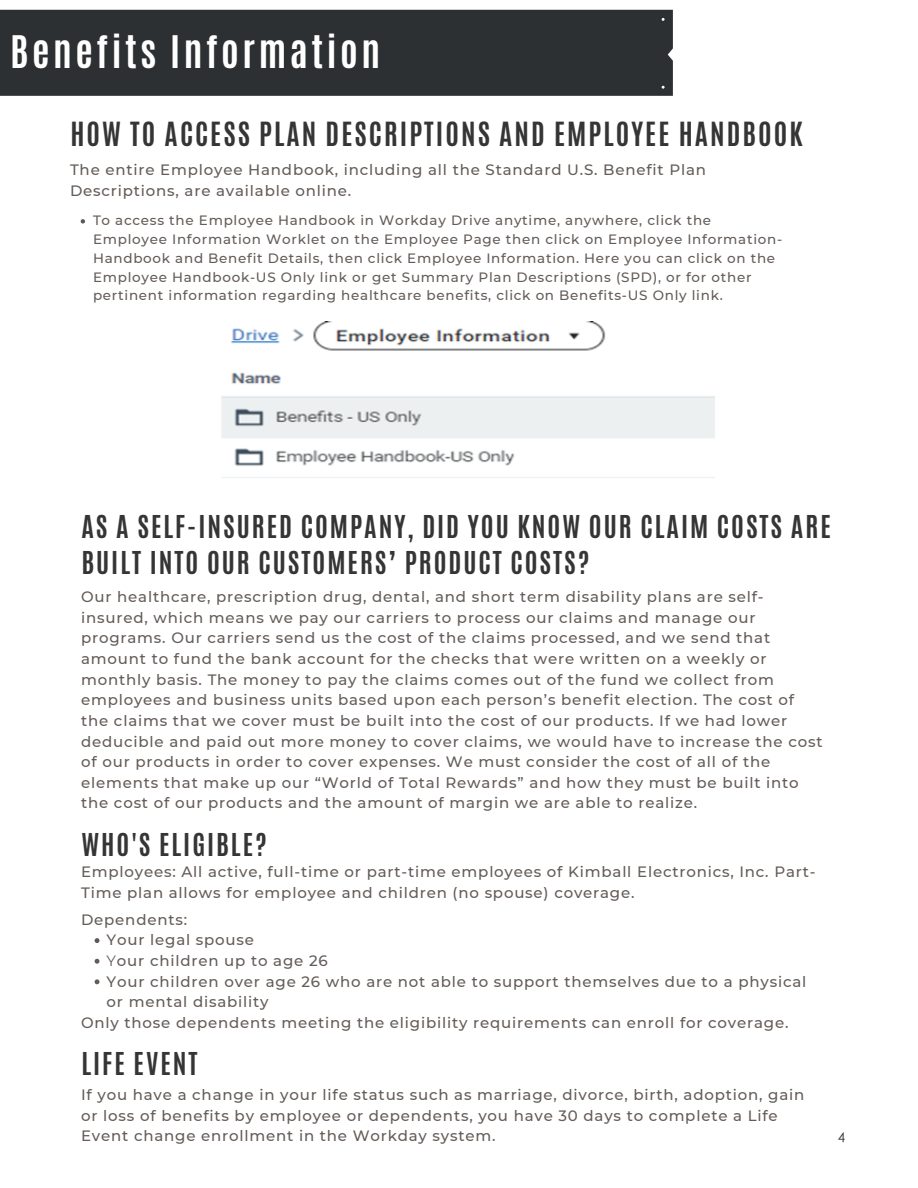
<style>
.page{position:relative;width:918px;height:1188px;background:#fff}
.page>*{position:absolute;margin:0;border:0;box-sizing:border-box;transform-origin:0 0}
.t1{font:700 37.5px "Antonio";letter-spacing:.095em;color:#fff}
.t2{font:700 27.75px "Antonio";letter-spacing:.075em;color:#363535}
.t3{font:700 26.25px/36px "Antonio";letter-spacing:.075em;color:#363535}
.t4{font:500 15px/20.7px "Montserrat";letter-spacing:.055em;color:#645c58}
.t5{font:500 13.5px/18.8px "Montserrat";letter-spacing:.055em;color:#645c58}
.t6{font:13.5px "TR Century Gothic";color:#363535}
.s1{font-weight:400}
</style>
<div class="page">
<div style="left:0;top:10px;width:673px;height:86px;background:#2d3032"></div>
<img style="left:221px;top:321px;width:494px;height:157px">
<svg style="left:81px;top:219px;width:4px;height:5px"></svg>
<svg style="left:95px;top:938px;width:4px;height:5px"></svg>
<svg style="left:95px;top:959px;width:4px;height:5px"></svg>
<svg style="left:95px;top:979px;width:4px;height:5px"></svg>
<h1 class="t1" style="left:10px;top:24px;width:371px">Benefits Information</h1>
<h2 class="t2" style="left:70px;top:113px;width:734px">HOW TO ACCESS PLAN DESCRIPTIONS AND EMPLOYEE HANDBOOK</h2>
<p class="t4" style="left:70px;top:159px;width:637px">The entire Employee Handbook, including all the Standard U.S. Benefit Plan<br>Descriptions, are available online.</p>
<p class="t5" style="left:93px;top:211px;width:691px">To access the Employee Handbook in Workday Drive anytime, anywhere, click the Employee Information Worklet on the Employee Page then click on Employee Information-Handbook and Benefit Details, then click Employee Information. Here you can click on the Employee Handbook-US Only link or get Summary Plan Descriptions (SPD), or for other pertinent information regarding healthcare benefits, click on Benefits-US Only link.</p>
<h3 class="t3" style="left:81px;top:510px;width:751px">AS A SELF-INSURED COMPANY, DID YOU KNOW OUR CLAIM COSTS ARE<br>BUILT INTO OUR CUSTOMERS’ PRODUCT COSTS?</h3>
<p class="t4" style="left:81px;top:586px;width:743px">Our healthcare, prescription drug, dental, and short term disability plans are self&shy;insured, which means we pay our carriers to process our claims and manage our programs. Our carriers send us the cost of the claims processed, and we send that amount to fund the bank account for the checks that were written on a weekly or monthly basis. The money to pay the claims comes out of the fund we collect from employees and business units based upon each person’s benefit election. The cost of the claims that we cover must be built into the cost of our products. If we had lower deducible and paid out more money to cover claims, we would have to increase the cost of our products in order to cover expenses. We must consider the cost of all of the elements that make up our “World of Total Rewards” and how they must be built into the cost of our products and the amount of margin we are able to realize.</p>
<h3 class="t3" style="left:81px;top:827px;width:187px">WHO'S ELIGIBLE?</h3>
<p class="t4" style="left:81px;top:861px;width:736px">Employees: All active, full-time or part-time employees of Kimball Electronics, Inc. Part-<br>Time plan allows for employee and children (no spouse) coverage.</p>
<p class="t4" style="left:81px;top:908px;width:108px">Dependents:</p>
<p class="t4" style="left:107px;top:929px;width:701px">Your legal spouse<br><span class="s1">Y</span>our children up to age 26<br>Your children over age 26 who are not able to support themselves due to a physical or mental disability</p>
<p class="t4" style="left:81px;top:1012px;width:709px">Only those dependents meeting the eligibility requirements can enroll for coverage.</p>
<h3 class="t3" style="left:81px;top:1046px;width:118px">LIFE EVENT</h3>
<p class="t4" style="left:81px;top:1084px;width:725px">If you have a change in your life status such as marriage, divorce, birth, adoption, gain or loss of benefits by employee or dependents, you have 30 days to complete a Life<br>Event change enrollment in the Workday system.</p>
<p class="t6" style="left:838px;top:1128px;width:9px">4</p>
</div>
